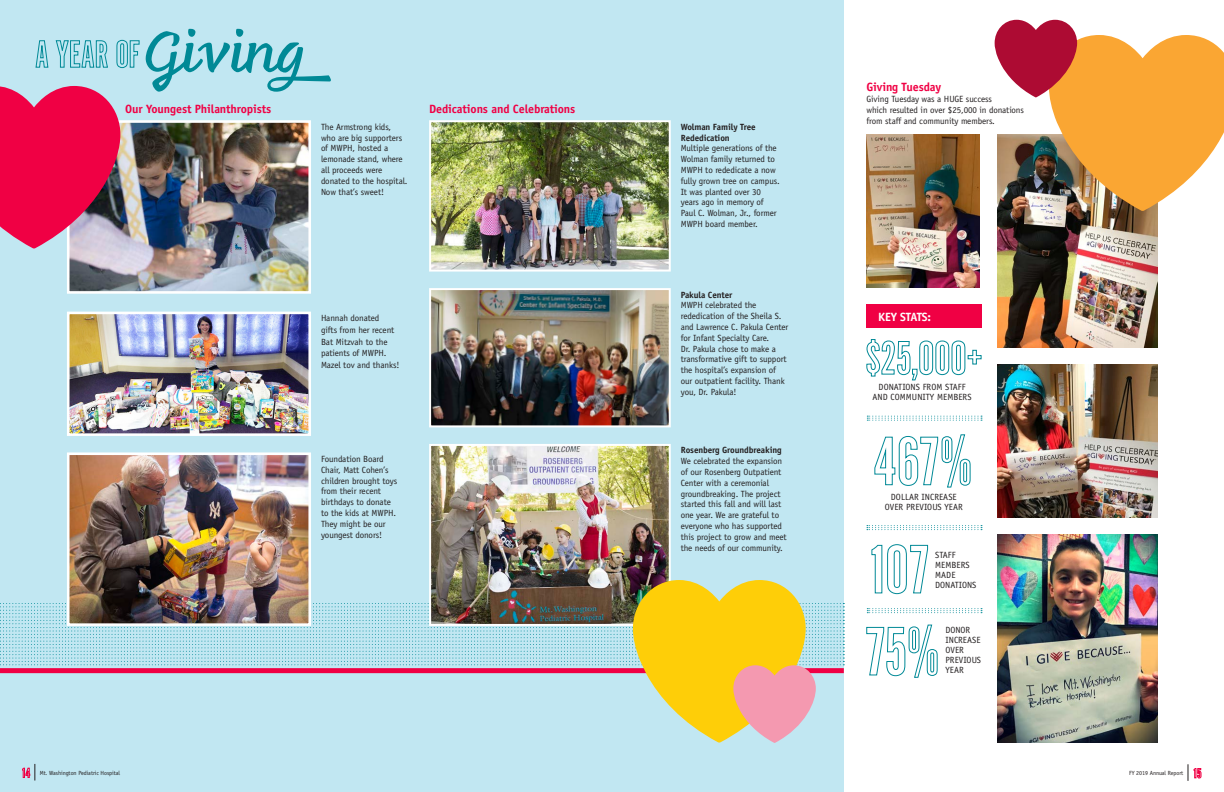
<style>
.page{position:relative;width:1224px;height:792px;background:#fff}
.page>*{position:absolute;margin:0;border:0;box-sizing:border-box;transform-origin:0 0}
.t1{font:56.9px "Feltro";color:#008996}
.t2{font:700 12px "Officina Sans Std";letter-spacing:-.01em;color:#f00044}
.t3{font:700 12px "Officina Sans Std";letter-spacing:-.01em;color:#fff}
.t4{font:9px/10.8px "Officina Sans Std";letter-spacing:-.01em;color:#231f20}
.t5{font:6px "Officina Sans Std";letter-spacing:-.01em;color:#231f20}
.s1{font-weight:700}
</style>
<div class="page">
<div style="left:0;top:0;width:844px;height:792px;background:#c1e7f2"></div>
<svg style="left:35px;top:40px;width:14px;height:28px"></svg>
<svg style="left:55px;top:40px;width:53px;height:28px"></svg>
<svg style="left:116px;top:40px;width:24px;height:28px"></svg>
<img style="left:432px;top:123px;width:236px;height:146px">
<div style="left:429px;top:120px;width:242px;height:152px;border:2px solid #fff"></div>
<img style="left:432px;top:291px;width:236px;height:133px">
<div style="left:429px;top:288px;width:242px;height:139px;border:2px solid #fff"></div>
<img style="left:432px;top:447px;width:236px;height:133px">
<div style="left:429px;top:444px;width:242px;height:182px;border:2px solid #fff"></div>
<img style="left:71px;top:124px;width:236px;height:166px">
<div style="left:67px;top:120px;width:244px;height:174px;border:3px solid #fff"></div>
<img style="left:71px;top:316px;width:236px;height:116px">
<div style="left:67px;top:312px;width:244px;height:124px;border:3px solid #fff"></div>
<img style="left:71px;top:456px;width:236px;height:124px">
<div style="left:67px;top:452px;width:244px;height:174px;border:3px solid #fff"></div>
<svg style="left:0;top:86px;width:120px;height:163px;background:#de265e"></svg>
<img style="left:997px;top:211px;width:160px;height:136px">
<img style="left:866px;top:135px;width:114px;height:152px">
<img style="left:997px;top:365px;width:160px;height:152px">
<svg style="left:874px;top:434px;width:97px;height:54px"></svg>
<svg style="left:871px;top:544px;width:57px;height:50px"></svg>
<svg style="left:866px;top:624px;width:72px;height:54px"></svg>
<svg style="left:867px;top:525px;width:115px;height:5px"></svg>
<div style="left:866px;top:305px;width:116px;height:23px;background:#f00044"></div>
<svg style="left:22px;top:764px;width:14px;height:17px"></svg>
<svg style="left:1188px;top:764px;width:13px;height:17px"></svg>
<svg style="left:867px;top:608px;width:115px;height:5px"></svg>
<svg style="left:995px;top:20px;width:229px;height:191px"></svg>
<svg style="left:0;top:580px;width:844px;height:163px"></svg>
<img style="left:997px;top:535px;width:160px;height:208px">
<svg style="left:866px;top:339px;width:116px;height:42px"></svg>
<svg style="left:867px;top:416px;width:115px;height:5px"></svg>
<p class="t1" style="left:143px;top:12px;width:183px">Giving</p>
<p class="t2" style="left:125px;top:102px;width:148px">Our Youngest Philanthropists</p>
<p class="t4" style="left:321px;top:121px;width:88px">The Armstrong kids, who are big supporters of MWPH, hosted a lemonade stand, where all proceeds were donated to the hospital.<br>Now that’s sweet!</p>
<p class="t2" style="left:429px;top:102px;width:148px">Dedications and Celebrations</p>
<p class="t4" style="left:321px;top:312px;width:80px;line-height:11.8px">Hannah donated<br>gifts from her recent<br>Bat Mitzvah to the patients of MWPH.<br>Mazel tov and thanks!</p>
<p class="t4" style="left:321px;top:454px;width:78px">Foundation Board<br>Chair, Matt Cohen’s children brought toys from their recent birthdays to donate to the kids at MWPH.<br>They might be our youngest donors!</p>
<p class="t4" style="left:681px;top:121px;width:100px"><span class="s1">Wolman Family Tree<br>Rededication<br></span>Multiple generations of the<br>Wolman family returned to<br>MWPH to rededicate a now fully grown tree on campus.<br>It was planted over 30 years ago in memory of<br>Paul C. Wolman, Jr., former<br>MWPH board member.</p>
<p class="t4" style="left:681px;top:289px;width:109px"><span class="s1">Pakula Center<br></span>MWPH celebrated the rededication of the Sheila S. and Lawrence C. Pakula Center for Infant Specialty Care.<br>Dr. Pakula chose to make a transformative gift to support the hospital’s expansion of our outpatient facility. Thank you, Dr. Pakula!</p>
<p class="t4" style="left:681px;top:445px;width:108px"><span class="s1">Rosenberg Groundbreaking<br></span>We celebrated the expansion of our Rosenberg Outpatient<br>Center with a ceremonial groundbreaking. The project started this fall and will last one year. We are grateful to everyone who has supported this project to grow and meet the needs of our community.</p>
<p class="t2" style="left:866px;top:80px;width:76px">Giving Tuesday</p>
<p class="t4" style="left:866px;top:94px;width:159px">Giving Tuesday was a HUGE success<br>which resulted in over $25,000 in donations from staff and community members.</p>
<p class="t3" style="left:878px;top:309px;width:54px">KEY STATS:</p>
<p class="t4" style="left:873px;top:382px;width:100px;line-height:10px;text-align:center">DONATIONS FROM STAFF<br>AND COMMUNITY MEMBERS</p>
<p class="t4" style="left:885px;top:492px;width:79px;line-height:10px;text-align:center">DOLLAR INCREASE<br>OVER PREVIOUS YEAR</p>
<p class="t4" style="left:935px;top:550px;width:43px;line-height:10px">STAFF<br>MEMBERS<br>MADE<br>DONATIONS</p>
<p class="t4" style="left:945px;top:625px;width:37px;line-height:10px">DONOR<br>INCREASE<br>OVER<br>PREVIOUS<br>YEAR</p>
<p class="t5" style="left:40px;top:769px;width:82px">Mt. Washington Pediatric Hospital</p>
<p class="t5" style="left:1129px;top:770px;width:56px">FY 2019 Annual Report</p>
</div>
